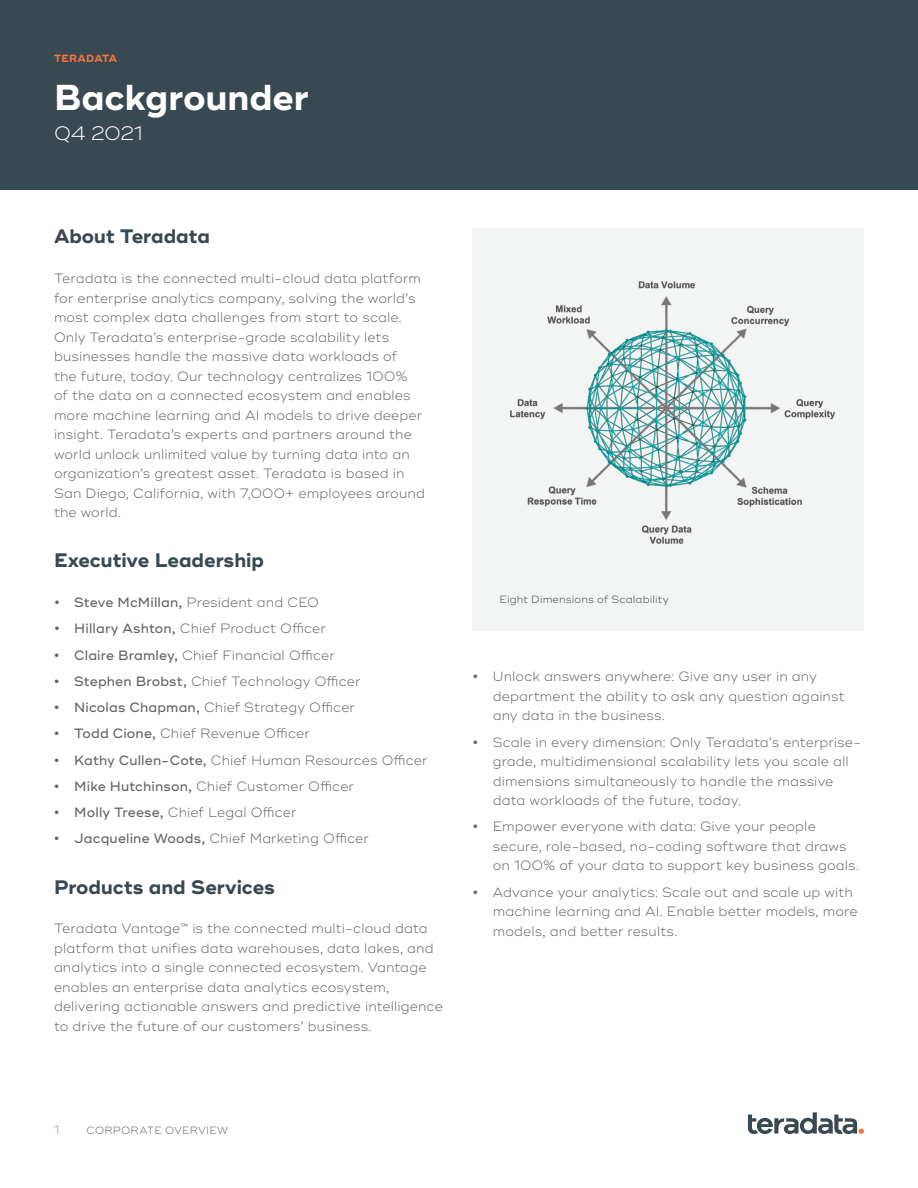
<style>
.page{position:relative;width:918px;height:1188px;background:#fff}
.page>*{position:absolute;margin:0;border:0;box-sizing:border-box;transform-origin:0 0}
.t1{font:700 36px "Ridley Grotesk";color:#fff}
.t2{font:700 19.5px "Ridley Grotesk";letter-spacing:-.005em;color:#394951}
.t3{font:300 19.5px "Ridley Grotesk";color:#fff}
.t4{font:300 13.5px/19.5px "Ridley Grotesk";letter-spacing:.005em;color:#636466}
.t5{font:300 12px "Ridley Grotesk";color:#f37440}
.t6{font:300 10.5px "Ridley Grotesk";letter-spacing:.015em;color:#394951}
.t7{font:300 10.5px "Ridley Grotesk";letter-spacing:.025em;color:#636466}
.t8{font:700 10.5px "Ridley Grotesk";letter-spacing:.015em;color:#f37440}
.s1{font-weight:700}
.s2{font-weight:500}
</style>
<div class="page">
<svg style="left:748px;top:1112px;width:116px;height:22px"></svg>
<div style="left:0;top:0;width:918px;height:190px;background:#394951"></div>
<div style="left:472px;top:228px;width:392px;height:402px;background:#f3f4f4"></div>
<img style="left:510px;top:281px;width:325px;height:262px">
<p class="t8" style="left:54px;top:52px;width:65px">TERADATA</p>
<h1 class="t1" style="left:54px;top:76px;width:256px">Backgrounder</h1>
<h2 class="t3" style="left:54px;top:122px;width:90px">Q4 2021</h2>
<h2 class="t2" style="left:54px;top:225px;width:157px">About Teradata</h2>
<p class="t4" style="left:54px;top:269px;width:372px">Teradata is the connected multi-cloud data platform for enterprise analytics company, solving the world’s most complex data challenges from start to scale.<br>Only Teradata’s enterprise-grade scalability lets businesses handle the massive data workloads of<br>the future, today. Our technology centralizes 100%<br>of the data on a connected ecosystem and enables more machine learning and AI models to drive deeper insight. Teradata’s experts and partners around the world unlock unlimited value by turning data into an organization’s greatest asset. Teradata is based in San Diego, California, with 7,000+ employees around the world.</p>
<h2 class="t2" style="left:54px;top:549px;width:212px">Executive Leadership</h2>
<p class="t4" style="left:54px;top:593px;width:267px"><span class="s1">•</span> <span class="s2">Steve McMillan,</span> President and CEO</p>
<p class="t4" style="left:54px;top:619px;width:273px"><span class="s1">•</span> <span class="s2">Hillary Ashton,</span> Chief Product Officer</p>
<p class="t4" style="left:54px;top:646px;width:282px"><span class="s1">•</span> <span class="s2">Claire Bramley,</span> Chief Financial Officer</p>
<p class="t4" style="left:54px;top:672px;width:308px"><span class="s1">•</span> <span class="s2">Stephen Brobst,</span> Chief Technology Officer</p>
<p class="t4" style="left:54px;top:698px;width:303px"><span class="s1">•</span> <span class="s2">Nicolas Chapman,</span> Chief Strategy Officer</p>
<p class="t4" style="left:54px;top:724px;width:257px"><span class="s1">•</span> <span class="s2">Todd Cione,</span> Chief Revenue Officer</p>
<p class="t4" style="left:54px;top:751px;width:375px"><span class="s1">•</span> <span class="s2">Kathy Cullen-Cote,</span> Chief Human Resources Officer</p>
<p class="t4" style="left:54px;top:777px;width:302px"><span class="s1">•</span> <span class="s2">Mike Hutchinson,</span> Chief Customer Officer</p>
<p class="t4" style="left:54px;top:803px;width:244px"><span class="s1">•</span> <span class="s2">Molly Treese,</span> Chief Legal Officer</p>
<p class="t4" style="left:54px;top:829px;width:316px"><span class="s1">•</span> <span class="s2">Jacqueline Woods,</span> Chief Marketing Officer</p>
<h2 class="t2" style="left:54px;top:875px;width:222px">Products and Services</h2>
<p class="t4" style="left:54px;top:919px;width:390px">Teradata Vantage™ is the connected multi-cloud data platform that unifies data warehouses, data lakes, and analytics into a single connected ecosystem. Vantage enables an enterprise data analytics ecosystem, delivering actionable answers and predictive intelligence to drive the future of our customers’ business.</p>
<p class="t6" style="left:500px;top:593px;width:171px">Eight Dimensions of Scalability</p>
<p class="t4" style="left:493px;top:667px;width:353px;text-indent:-20px"><span class="s1">•</span> Unlock answers anywhere: Give any user in any department the ability to ask any question against any data in the business.</p>
<p class="t4" style="left:493px;top:733px;width:370px;text-indent:-20px"><span class="s1">•</span> Scale in every dimension: Only Teradata’s enterprise&shy;grade, multidimensional scalability lets you scale all dimensions simultaneously to handle the massive data workloads of the future, today.</p>
<p class="t4" style="left:493px;top:817px;width:368px;text-indent:-20px"><span class="s1">•</span> Empower everyone with data: Give your people secure, role-based, no-coding software that draws on 100% of your data to support key business goals.</p>
<p class="t4" style="left:493px;top:883px;width:366px;text-indent:-20px"><span class="s1">•</span> Advance your analytics: Scale out and scale up with machine learning and AI. Enable better models, more models, and better results.</p>
<p class="t5" style="left:54px;top:1123px;width:7px">1</p>
<p class="t7" style="left:87px;top:1124px;width:143px">CORPORATE OVERVIEW</p>
</div>
